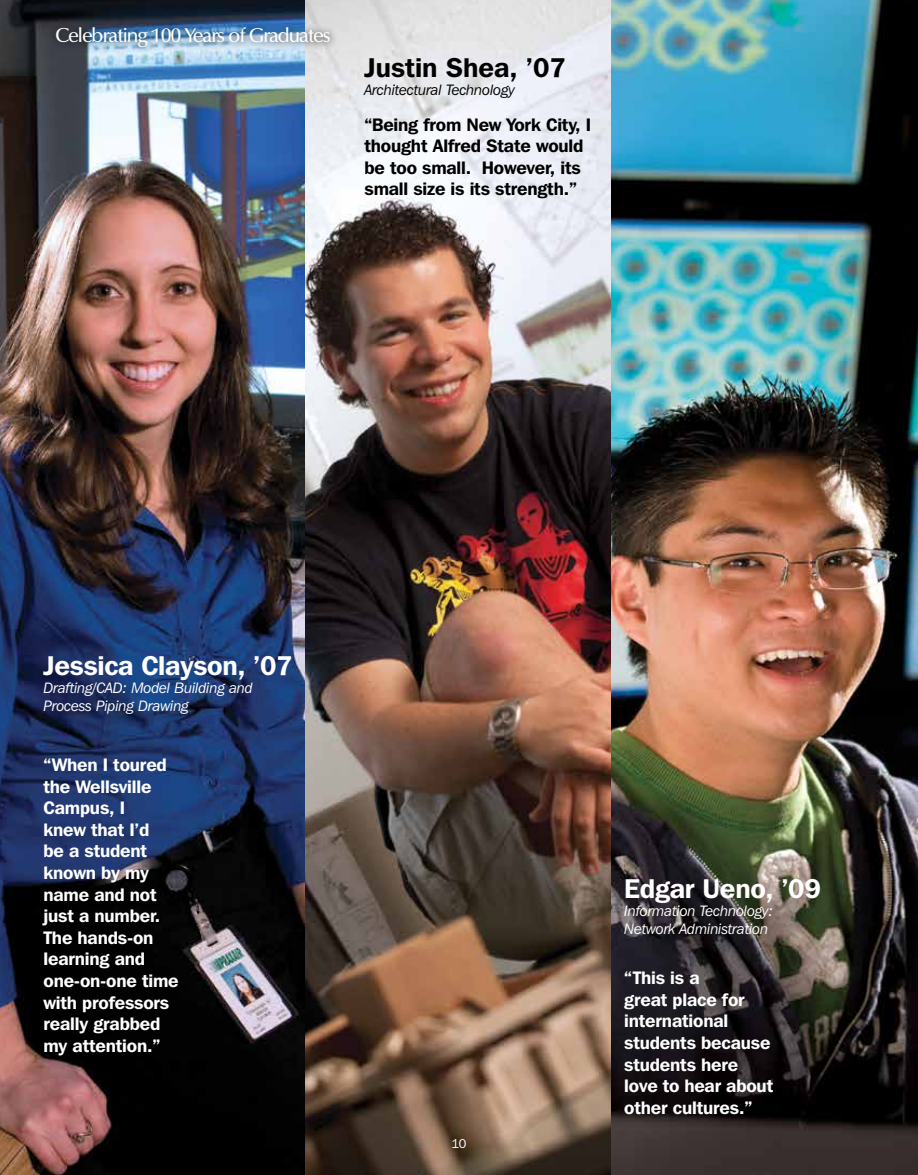
<style>
.page{position:relative;width:918px;height:1175px;background:#fff}
.page>*{position:absolute;margin:0;border:0;box-sizing:border-box;transform-origin:0 0}
.t1{font:600 27px "Franklin Gothic IT Cby BT";letter-spacing:-.01em;color:#fff}
.t2{font:600 27px "Franklin Gothic IT Cby BT";color:#000}
.t3{font:500 19.5px "Optimale";color:#fff}
.t4{font:600 18px/21.6px "Franklin Gothic IT Cby BT";letter-spacing:-.01em;color:#fff}
.t5{font:600 18px/21.6px "Franklin Gothic IT Cby BT";letter-spacing:-.01em;color:#000}
.t6{font:italic 15px/18px "Franklin Gothic IT Cby BT";letter-spacing:-.01em;color:#fff}
.t7{font:italic 15px "Franklin Gothic IT Cby BT";letter-spacing:-.01em;color:#000}
.t8{font:12.75px "Franklin Gothic IT Cby BT";color:#fff}
</style>
<div class="page">
<img style="left:305px;top:0;width:613px;height:1174px">
<img style="left:0;top:0;width:305px;height:1174px">
<div style="left:49px;top:21px;width:289px;height:34px;background:#000;opacity:.75"></div>
<p class="t3" style="left:56px;top:24px;width:276px">Celebrating 100 Years of Graduates</p>
<h1 class="t2" style="left:364px;top:50px;width:203px">Justin Shea, ’07</h1>
<p class="t7" style="left:364px;top:80px;width:152px">Architectural Technology</p>
<p class="t5" style="left:364px;top:113px;width:228px">“Being from New York City, I thought Alfred State would be too small. However, its small size is its strength.”</p>
<h1 class="t1" style="left:44px;top:649px;width:251px">Jessica Clayson, ’07</h1>
<p class="t6" style="left:44px;top:679px;width:211px">Drafting/CAD: Model Building and<br>Process Piping Drawing</p>
<p class="t4" style="left:44px;top:753px;width:137px">“When I toured the Wellsville<br>Campus, I<br>knew that I’d<br>be a student known by my name and not just a number.<br>The hands-on learning and one-on-one time with professors really grabbed my attention.”</p>
<p class="t8" style="left:451px;top:1135px;width:17px">10</p>
<h1 class="t1" style="left:624px;top:872px;width:198px">Edgar Ueno, ’09</h1>
<p class="t6" style="left:624px;top:902px;width:150px">Information Technology:<br>Network Administration</p>
<p class="t4" style="left:624px;top:966px;width:151px">“This is a<br>great place for international students because students here love to hear about other cultures.”</p>
</div>
